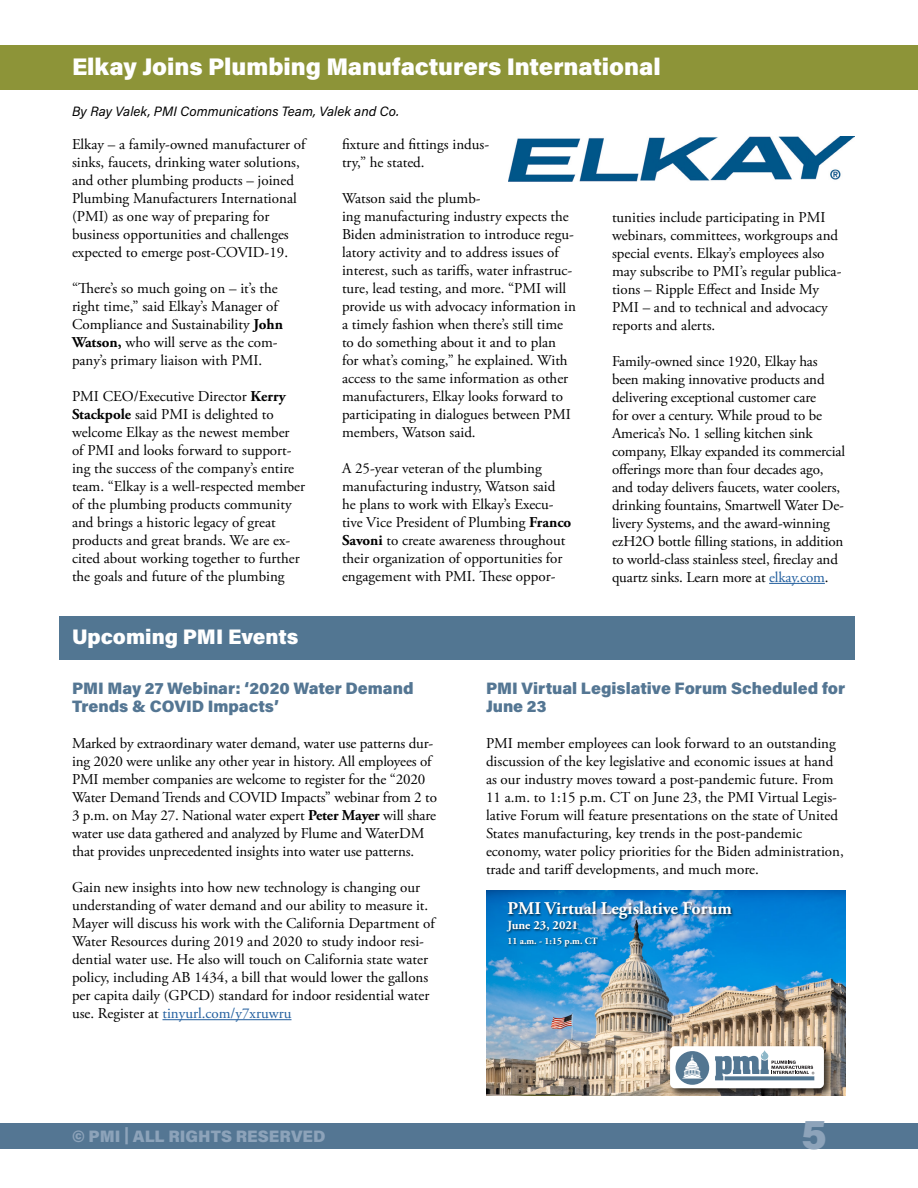
<style>
.page{position:relative;width:918px;height:1188px;background:#fff}
.page>*{position:absolute;margin:0;border:0;box-sizing:border-box;transform-origin:0 0}
.t1{font:900 40.5px "Acumin Pro";color:#8da3ba}
.inside_headline{font:900 24px "Acumin Pro";color:#fff}
.Inside_blue_block_he{font:900 21px "Acumin Pro";color:#fff}
.t2{font:700 18px "Adobe Garamond Pro";color:#fff}
.Blue_subheads{font:900 16.5px/18px "Acumin Pro";color:#547693}
.t3{font:900 16.5px "Acumin Pro";color:#8da3ba}
.body{font:15px/18px "Adobe Garamond Pro";color:#000}
.byline{font:italic 13.5px "Acumin Pro";color:#000}
.t4{font:700 12.45px "Adobe Garamond Pro";color:#fff}
.t5{font:700 9.6px "Adobe Garamond Pro";color:#fff}
.s1{font-weight:700}
.s2{color:#215e9e}
</style>
<div class="page">
<div style="left:0;top:45px;width:918px;height:45px;background:#8d9438"></div>
<div style="left:0;top:1123px;width:918px;height:25px;background:#547693"></div>
<div style="left:59px;top:617px;width:796px;height:43px;background:#527692"></div>
<hr style="left:769px;top:583px;width:56px;height:1px;background:#215e9e">
<img style="left:509px;top:136px;width:346px;height:46px">
<hr style="left:162px;top:1019px;width:130px;height:1px;background:#215e9e">
<img style="left:486px;top:890px;width:360px;height:206px">
<img style="left:505px;top:897px;width:341px;height:104px">
<img style="left:665px;top:1041px;width:173px;height:55px">
<div style="left:670px;top:1046px;width:154px;height:42px;background:#fff;border-radius:5px"></div>
<div style="left:676px;top:1051px;width:33px;height:34px;background:#537691;border-radius:50%"></div>
<svg style="left:682px;top:1054px;width:21px;height:25px"></svg>
<svg style="left:761px;top:1050px;width:7px;height:10px"></svg>
<svg style="left:715px;top:1054px;width:99px;height:26px"></svg>
<p class="inside_headline" style="left:72px;top:49px;width:590px">Elkay Joins Plumbing Manufacturers International</p>
<p class="byline" style="left:72px;top:102px;width:329px">By Ray Valek, PMI Communications Team, Valek and Co.</p>
<p class="body" style="left:72px;top:136px;width:235px">Elkay – a family-owned manufacturer of sinks, faucets, drinking water solutions, and other plumbing products – joined Plumbing Manufacturers International (PMI) as one way of preparing for business opportunities and challenges expected to emerge post-COVID-19.</p>
<p class="body" style="left:72px;top:280px;width:213px">“There’s so much going on – it’s the right time,” said Elkay’s Manager of Compliance and Sustainability <span class="s1">John Watson,</span> who will serve as the com&shy;pany’s primary liaison with PMI.</p>
<p class="body" style="left:72px;top:388px;width:235px">PMI CEO/Executive Director <span class="s1">Kerry Stackpole</span> said PMI is delighted to welcome Elkay as the newest member<br>of PMI and looks forward to support&shy;ing the success of the company’s entire team. “Elkay is a well-respected member of the plumbing products community and brings a historic legacy of great products and great brands. We are ex&shy;cited about working together to further the goals and future of the plumbing</p>
<p class="body" style="left:342px;top:136px;width:149px">fixture and fittings indus&shy;try,” he stated.</p>
<p class="body" style="left:342px;top:190px;width:236px">Watson said the plumb-<br>ing manufacturing industry expects the Biden administration to introduce regu&shy;latory activity and to address issues of interest, such as tariffs, water infrastruc&shy;ture, lead testing, and more. “PMI will provide us with advocacy information in a timely fashion when there’s still time to do something about it and to plan for what’s coming,” he explained. With access to the same information as other manufacturers, Elkay looks forward to participating in dialogues between PMI members, Watson said.</p>
<p class="body" style="left:342px;top:460px;width:231px">A 25-year veteran of the plumbing manufacturing industry, Watson said he plans to work with Elkay’s Execu&shy;tive Vice President of Plumbing <span class="s1">Franco Savoni</span> to create awareness throughout their organization of opportunities for engagement with PMI. These oppor-</p>
<p class="body" style="left:612px;top:209px;width:231px">tunities include participating in PMI webinars, committees, workgroups and special events. Elkay’s employees also may subscribe to PMI’s regular publica&shy;tions – Ripple Effect and Inside My PMI – and to technical and advocacy reports and alerts.</p>
<p class="body" style="left:612px;top:353px;width:235px">Family-owned since 1920, Elkay has been making innovative products and delivering exceptional customer care<br>for over a century. While proud to be America’s No. 1 selling kitchen sink company, Elkay expanded its commercial offerings more than four decades ago, and today delivers faucets, water coolers, drinking fountains, Smartwell Water De&shy;livery Systems, and the award-winning ezH2O bottle filling stations, in addition to world-class stainless steel, fireclay and quartz sinks. Learn more at <span class="s2">elkay.com</span>.</p>
<p class="Inside_blue_block_he" style="left:72px;top:622px;width:228px">Upcoming PMI Events</p>
<p class="Blue_subheads" style="left:72px;top:679px;width:343px">PMI May 27 Webinar: ‘2020 Water Demand<br>Trends &amp; COVID Impacts’</p>
<p class="body" style="left:72px;top:735px;width:366px">Marked by extraordinary water demand, water use patterns dur&shy;ing 2020 were unlike any other year in history. All employees of PMI member companies are welcome to register for the “2020<br>Water Demand Trends and COVID Impacts” webinar from 2 to 3 p.m. on May 27. National water expert <span class="s1">Peter Mayer</span> will share water use data gathered and analyzed by Flume and WaterDM that provides unprecedented insights into water use patterns.</p>
<p class="body" style="left:72px;top:879px;width:364px">Gain new insights into how new technology is changing our understanding of water demand and our ability to measure it.<br>Mayer will discuss his work with the California Department of Water Resources during 2019 and 2020 to study indoor resi&shy;dential water use. He also will touch on California state water policy, including AB 1434, a bill that would lower the gallons per capita daily (GPCD) standard for indoor residential water use. Register at <span class="s2">tinyurl.com/y7xruwru</span></p>
<p class="Blue_subheads" style="left:486px;top:679px;width:361px">PMI Virtual Legislative Forum Scheduled for<br>June 23</p>
<p class="body" style="left:486px;top:735px;width:359px">PMI member employees can look forward to an outstanding discussion of the key legislative and economic issues at hand as our industry moves toward a post-pandemic future. From 11 a.m. to 1:15 p.m. CT on June 23, the PMI Virtual Legis&shy;lative Forum will feature presentations on the state of United States manufacturing, key trends in the post-pandemic economy, water policy priorities for the Biden administration, trade and tariff developments, and much more.</p>
<p class="t2" style="left:507px;top:898px;width:226px">PMI Virtual Legislative Forum</p>
<p class="t4" style="left:507px;top:918px;width:73px">June 23, 2021</p>
<p class="t5" style="left:507px;top:935px;width:92px">11 a.m. - 1:15 p.m. CT</p>
<p class="t3" style="left:72px;top:1124px;width:255px">© PMI | ALL RIGHTS RESERVED</p>
<h1 class="t1" style="left:801px;top:1106px;width:27px">5</h1>
</div>
